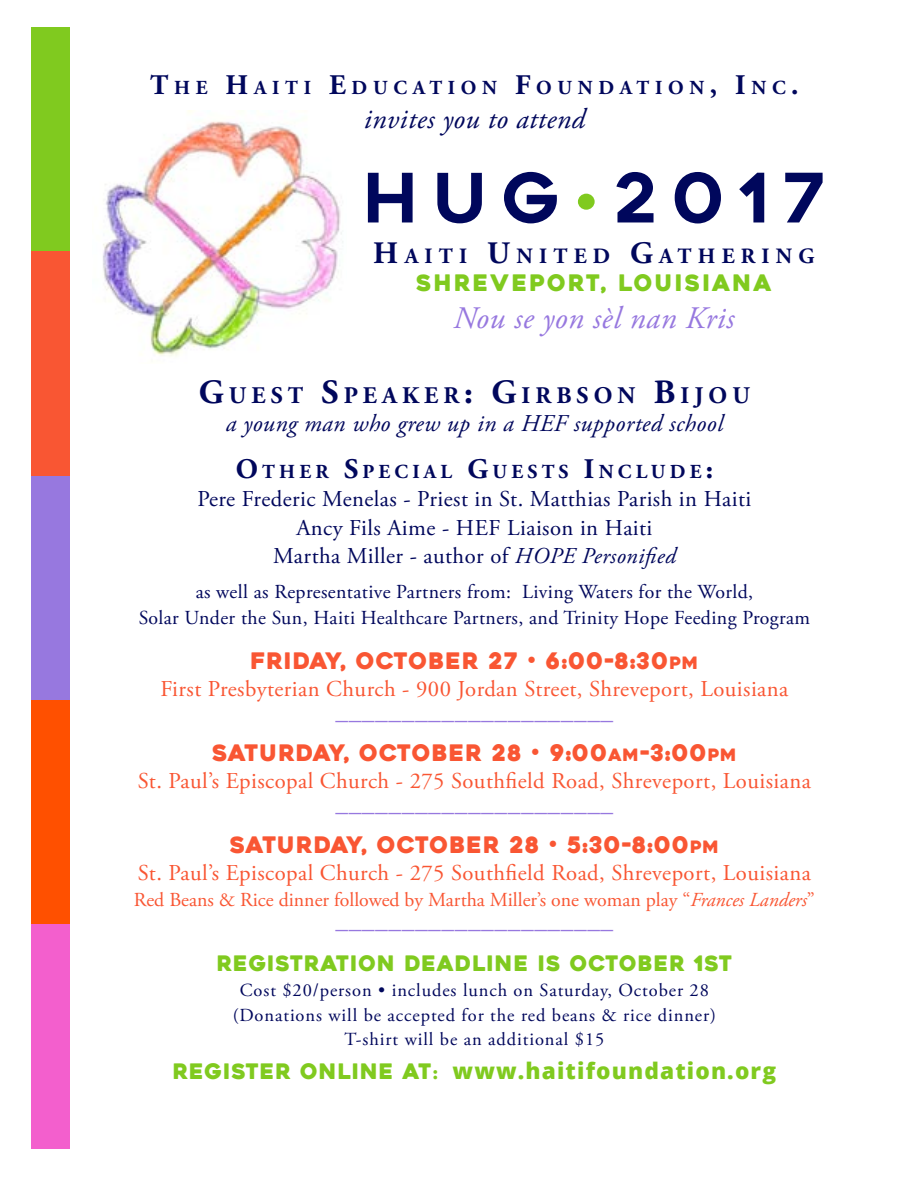
<style>
.page{position:relative;width:918px;height:1188px;background:#fff}
.page>*{position:absolute;margin:0;border:0;box-sizing:border-box;transform-origin:0 0}
.t1{font:67.95px "Renogare";letter-spacing:.2em;color:#00075c}
.t2{font:italic 31.35px "Adobe Garamond Pro";letter-spacing:.02em;color:#9778df}
.t3{font:italic 28.35px "Adobe Garamond Pro";letter-spacing:.02em;color:#00075c}
.t4{font:25.5px "Adobe Garamond Pro";color:#9778df}
.t5{font:italic 24.15px "Adobe Garamond Pro";letter-spacing:.02em;color:#00075c}
.t6{font:700 23.85px "Adobe Garamond Pro";letter-spacing:.215em;color:#00075c}
.t7{font:22.65px "Adobe Garamond Pro";letter-spacing:.02em;color:#f95633}
.t8{font:22.65px/28.3px "Adobe Garamond Pro";letter-spacing:.02em;color:#00075c;text-align:center}
.t9{font:22.65px "Heavitas";letter-spacing:.05em;color:#f95633}
.t10{font:800 22.65px "Open Sans";letter-spacing:.05em;color:#80ca1f}
.t11{font:22.65px "Heavitas";letter-spacing:.1em;color:#80ca1f}
.t12{font:700 21.75px "Adobe Garamond Pro";letter-spacing:.285em;color:#00075c}
.t13{font:21.3px "Heavitas";letter-spacing:.05em;color:#80ca1f}
.t14{font:19.8px/25.5px "Adobe Garamond Pro";letter-spacing:.02em;color:#00075c;text-align:center}
.t15{font:19.8px "Adobe Garamond Pro";color:#f95633}
.t16{font:700 19.8px "Adobe Garamond Pro";letter-spacing:.285em;color:#00075c}
.t17{font:700 19.8px "Adobe Garamond Pro";letter-spacing:.215em;color:#00075c}
.t18{font:18.45px/24.2px "Adobe Garamond Pro";letter-spacing:.05em;color:#00075c;text-align:center}
.s1{font-size:28.35px}
.s2{color:#80ca1f}
.s3{font-size:31.2px}
.s4{font-size:34.05px}
.s5{font-style:italic}
.s6{font-size:16.95px}
.s7{font-family:"Heavitas";font-weight:400;font-size:21.3px}
.s8{font-family:"Adobe Garamond Pro";font-weight:700}
</style>
<div class="page">
<img style="left:103px;top:111px;width:240px;height:245px">
<div style="left:32px;top:27px;width:38px;height:224px;background:#80ca1f"></div>
<div style="left:32px;top:251px;width:38px;height:225px;background:#f95633"></div>
<div style="left:32px;top:476px;width:38px;height:224px;background:#9778df"></div>
<div style="left:32px;top:700px;width:38px;height:225px;background:#ff5000"></div>
<div style="left:32px;top:925px;width:38px;height:224px;background:#f35fcd"></div>
<p class="t16" style="left:150px;top:76px;width:650px"><span class="s1">T</span>HE <span class="s1">H</span>AITI <span class="s1">E</span>DUCATION <span class="s1">F</span>OUNDATION<span class="s1">, I</span>NC<span class="s1">.</span></p>
<p class="t3" style="left:364px;top:102px;width:223px">invites you to attend</p>
<h1 class="t1" style="left:363px;top:153px;width:464px">HUG<span class="s2">•</span>2017</h1>
<p class="t12" style="left:373px;top:244px;width:443px"><span class="s3">H</span>AITI <span class="s3">U</span>NITED <span class="s3">G</span>ATHERING</p>
<p class="t11" style="left:416px;top:269px;width:357px">SHREVEPORT, LOUISIANA</p>
<h2 class="t2" style="left:453px;top:299px;width:282px">Nou se yon sèl nan Kris</h2>
<p class="t6" style="left:199px;top:381px;width:553px"><span class="s4">G</span>UEST <span class="s4">S</span>PEAKER<span class="s4">: G</span>IRBSON <span class="s4">B</span>IJOU</p>
<p class="t5" style="left:226px;top:409px;width:499px">a young man who grew up in a HEF supported school</p>
<p class="t17" style="left:236px;top:460px;width:479px"><span class="s1">O</span>THER <span class="s1">S</span>PECIAL <span class="s1">G</span>UESTS <span class="s1">I</span>NCLUDE<span class="s1">:</span></p>
<p class="t8" style="left:197px;top:486px;width:556px">Pere Frederic Menelas - Priest in St. Matthias Parish in Haiti<br>Ancy Fils Aime - HEF Liaison in Haiti<br>Martha Miller - author of <span class="s5">HOPE Personified</span></p>
<p class="t14" style="left:139px;top:580px;width:673px">as well as Representative Partners from: Living Waters for the World,<br>Solar Under the Sun, Haiti Healthcare Partners, and Trinity Hope Feeding Program</p>
<p class="t9" style="left:250px;top:647px;width:449px">FRIDAY, OCTOBER 27 • 6:00-8:30<span class="s6">PM</span></p>
<p class="t7" style="left:160px;top:675px;width:629px">First Presbyterian Church - 900 Jordan Street, Shreveport, Louisiana</p>
<p class="t4" style="left:335px;top:695px;width:279px">_____________________</p>
<p class="t9" style="left:212px;top:739px;width:526px">SATURDAY, OCTOBER 28 • 9:00<span class="s6">AM</span>-3:00<span class="s6">PM</span></p>
<p class="t7" style="left:138px;top:767px;width:674px">St. Paul’s Episcopal Church - 275 Southfield Road, Shreveport, Louisiana</p>
<p class="t4" style="left:335px;top:788px;width:279px">_____________________</p>
<p class="t9" style="left:230px;top:831px;width:491px">SATURDAY, OCTOBER 28 • 5:30-8:00<span class="s6">PM</span></p>
<p class="t7" style="left:138px;top:860px;width:674px">St. Paul’s Episcopal Church - 275 Southfield Road, Shreveport, Louisiana</p>
<p class="t15" style="left:134px;top:888px;width:683px">Red Beans &amp; Rice dinner followed by Martha Miller’s one woman play “<span class="s5">Frances Landers</span>”</p>
<p class="t4" style="left:335px;top:905px;width:279px">_____________________</p>
<p class="t13" style="left:217px;top:950px;width:517px">REGISTRATION DEADLINE IS OCTOBER 1ST</p>
<p class="t18" style="left:233px;top:979px;width:485px">Cost $20/person • includes lunch on Saturday, October 28 (Donations will be accepted for the red beans &amp; rice dinner)<br>T-shirt will be an additional $15</p>
<p class="t10" style="left:173px;top:1053px;width:605px"><span class="s7">REGISTER ONLINE AT</span><span class="s8">:</span> www.haitifoundation.org</p>
</div>
